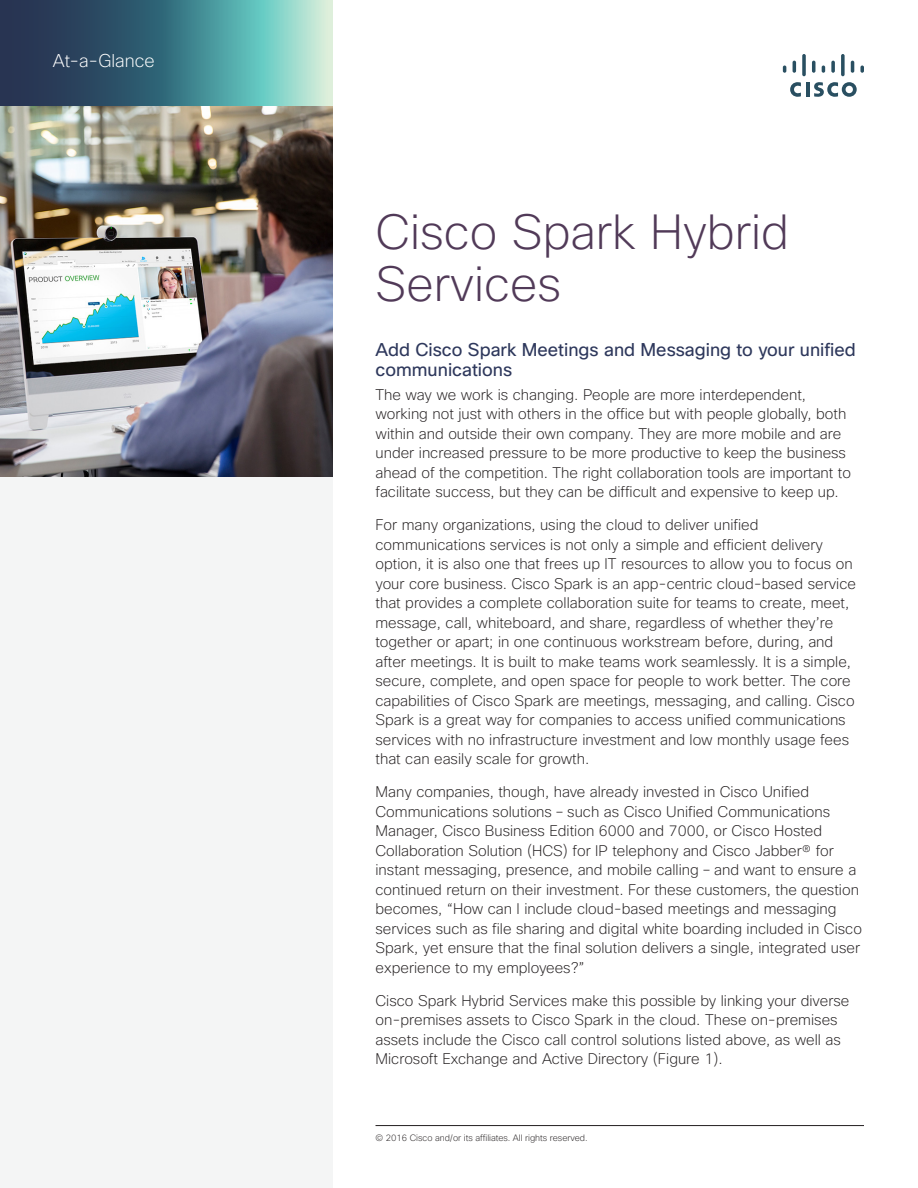
<style>
.page{position:relative;width:918px;height:1188px;background:#fff}
.page>*{position:absolute;margin:0;border:0;box-sizing:border-box;transform-origin:0 0}
.Head_4{font:200 48px/52.5px "Cisco Sans";color:#513a58}
.Subhead_1{font:18px/19.5px "Cisco Sans";color:#2e385c}
.Diagram_title{font:200 18px "Cisco Sans";color:#fff}
.Body_1{font:200 15px/19.5px "Cisco Sans";color:#231f20}
.t1{font:200 9px "Cisco Sans";letter-spacing:-.005em;color:#231f20}
</style>
<div class="page">
<div style="left:0;top:106px;width:333px;height:1082px;background:#f4f5f5"></div>
<svg style="left:0;top:0;width:333px;height:106px;background:#4e7f8a"></svg>
<hr style="left:806px;top:82px;width:3px;height:15px;background:#294f61">
<svg style="left:790px;top:82px;width:11px;height:15px"></svg>
<svg style="left:814px;top:82px;width:43px;height:15px"></svg>
<svg style="left:783px;top:66px;width:3px;height:7px"></svg>
<svg style="left:793px;top:61px;width:3px;height:12px"></svg>
<svg style="left:802px;top:54px;width:4px;height:22px"></svg>
<svg style="left:812px;top:61px;width:3px;height:12px"></svg>
<svg style="left:822px;top:66px;width:3px;height:7px"></svg>
<svg style="left:831px;top:61px;width:4px;height:12px"></svg>
<svg style="left:841px;top:54px;width:4px;height:22px"></svg>
<svg style="left:851px;top:61px;width:3px;height:12px"></svg>
<svg style="left:860px;top:66px;width:4px;height:7px"></svg>
<img style="left:0;top:106px;width:333px;height:371px">
<hr style="left:376px;top:1125px;width:488px;height:1px;background:#231f20">
<p class="Diagram_title" style="left:53px;top:50px;width:103px">At-a-Glance</p>
<p class="Head_4" style="left:376px;top:205px;width:415px">Cisco Spark Hybrid<br>Services</p>
<p class="Subhead_1" style="left:376px;top:340px;width:482px">Add Cisco Spark Meetings and Messaging to your unified communications</p>
<p class="Body_1" style="left:376px;top:384px;width:477px">The way we work is changing. People are more interdependent, working not just with others in the office but with people globally, both within and outside their own company. They are more mobile and are under increased pressure to be more productive to keep the business ahead of the competition. The right collaboration tools are important to facilitate success, but they can be difficult and expensive to keep up.</p>
<p class="Body_1" style="left:376px;top:515px;width:482px">For many organizations, using the cloud to deliver unified communications services is not only a simple and efficient delivery option, it is also one that frees up IT resources to allow you to focus on your core business. Cisco Spark is an app-centric cloud-based service that provides a complete collaboration suite for teams to create, meet, message, call, whiteboard, and share, regardless of whether they’re together or apart; in one continuous workstream before, during, and after meetings. It is built to make teams work seamlessly. It is a simple, secure, complete, and open space for people to work better. The core capabilities of Cisco Spark are meetings, messaging, and calling. Cisco Spark is a great way for companies to access unified communications services with no infrastructure investment and low monthly usage fees that can easily scale for growth.</p>
<p class="Body_1" style="left:376px;top:782px;width:488px">Many companies, though, have already invested in Cisco Unified Communications solutions – such as Cisco Unified Communications Manager, Cisco Business Edition 6000 and 7000, or Cisco Hosted Collaboration Solution (HCS) for IP telephony and Cisco Jabber® for instant messaging, presence, and mobile calling – and want to ensure a continued return on their investment. For these customers, the question becomes, “How can I include cloud-based meetings and messaging services such as file sharing and digital white boarding included in Cisco Spark, yet ensure that the final solution delivers a single, integrated user experience to my employees?”</p>
<p class="Body_1" style="left:376px;top:990px;width:475px">Cisco Spark Hybrid Services make this possible by linking your diverse on-premises assets to Cisco Spark in the cloud. These on-premises assets include the Cisco call control solutions listed above, as well as Microsoft Exchange and Active Directory (Figure 1).</p>
<p class="t1" style="left:376px;top:1132px;width:214px">© 2016 Cisco and/or its affiliates. All rights reserved.</p>
</div>
